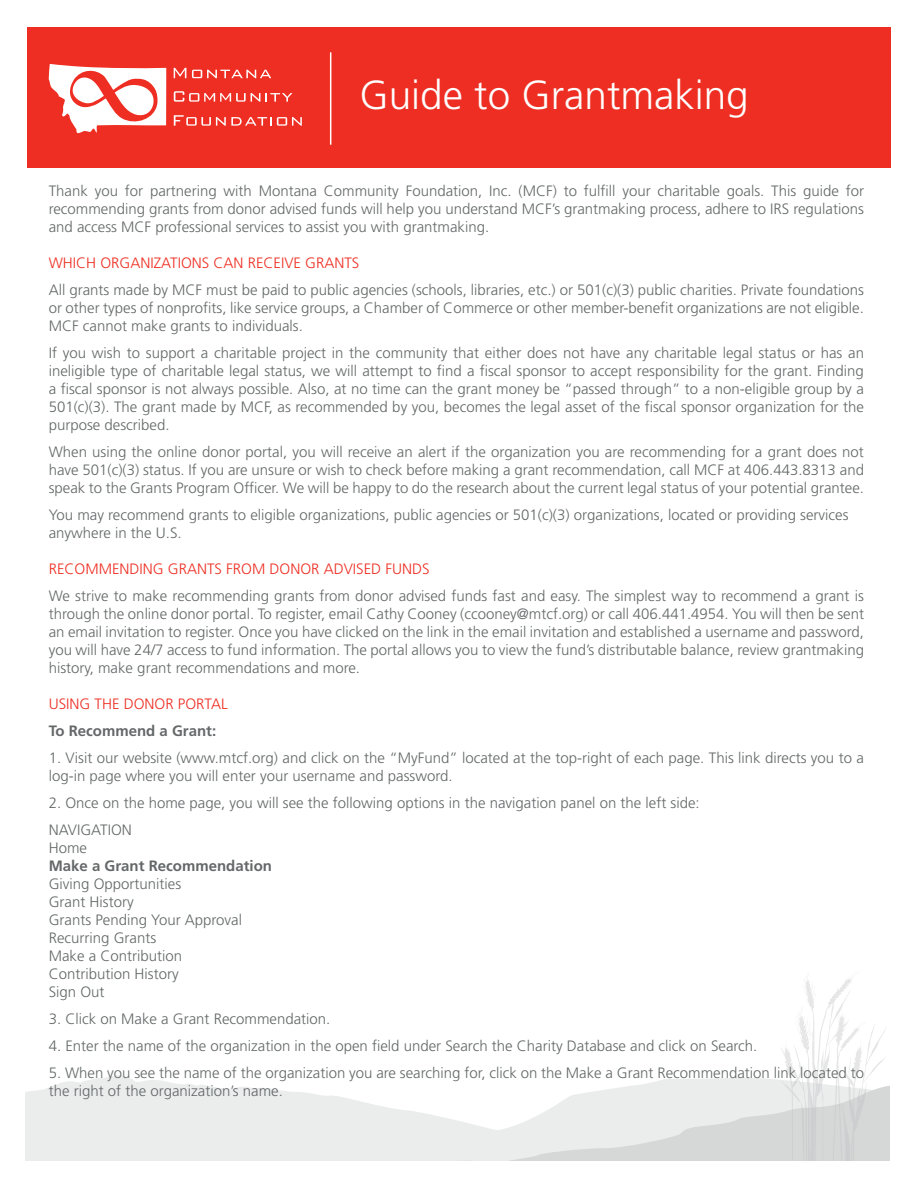
<style>
.page{position:relative;width:918px;height:1188px;background:#fff}
.page>*{position:absolute;margin:0;border:0;box-sizing:border-box;transform-origin:0 0}
.t1{font:300 40.5px "Frutiger LT Std";color:#fff}
.t2{font:300 15px/18px "Frutiger LT Std";color:#646868;text-align:justify}
.t3{font:300 15px "Frutiger LT Std";color:#ee2e22}
.t4{font:700 15px "Frutiger LT Std";color:#646868}
</style>
<div class="page">
<svg style="left:26px;top:1075px;width:143px;height:86px;fill:#ebeded"></svg>
<svg style="left:169px;top:1077px;width:721px;height:84px;fill:#ebeded"></svg>
<svg style="left:781px;top:979px;width:106px;height:182px"></svg>
<div style="left:27px;top:27px;width:864px;height:141px;background:#ee2e22"></div>
<svg style="left:174px;top:68px;width:12px;height:10px"></svg>
<svg style="left:192px;top:70px;width:79px;height:8px"></svg>
<svg style="left:174px;top:91px;width:118px;height:11px"></svg>
<svg style="left:174px;top:115px;width:128px;height:11px"></svg>
<svg style="left:49px;top:64px;width:117px;height:69px"></svg>
<hr style="left:330px;top:52px;width:1px;height:93px;background:#fff">
<h1 class="t1" style="left:360px;top:72px;width:391px">Guide to Grantmaking</h1>
<p class="t2" style="left:49px;top:182px;width:817px">Thank you for partnering with Montana Community Foundation, Inc. (MCF) to fulfill your charitable goals. This guide for recommending grants from donor advised funds will help you understand MCF’s grantmaking process, adhere to IRS regulations and access MCF professional services to assist you with grantmaking.</p>
<p class="t3" style="left:49px;top:254px;width:312px">WHICH ORGANIZATIONS CAN RECEIVE GRANTS</p>
<p class="t2" style="left:49px;top:281px;width:817px">All grants made by MCF must be paid to public agencies (schools, libraries, etc.) or 501(c)(3) public charities. Private foundations or other types of nonprofits, like service groups, a Chamber of Commerce or other member-benefit organizations are not eligible.<br>MCF cannot make grants to individuals.</p>
<p class="t2" style="left:49px;top:344px;width:817px">If you wish to support a charitable project in the community that either does not have any charitable legal status or has an ineligible type of charitable legal status, we will attempt to find a fiscal sponsor to accept responsibility for the grant. Finding a fiscal sponsor is not always possible. Also, at no time can the grant money be “passed through” to a non-eligible group by a 501(c)(3). The grant made by MCF, as recommended by you, becomes the legal asset of the fiscal sponsor organization for the purpose described.</p>
<p class="t2" style="left:49px;top:443px;width:817px">When using the online donor portal, you will receive an alert if the organization you are recommending for a grant does not have 501(c)(3) status. If you are unsure or wish to check before making a grant recommendation, call MCF at 406.443.8313 and speak to the Grants Program Officer. We will be happy to do the research about the current legal status of your potential grantee.</p>
<p class="t2" style="left:49px;top:506px;width:801px">You may recommend grants to eligible organizations, public agencies or 501(c)(3) organizations, located or providing services anywhere in the U.S.</p>
<p class="t3" style="left:49px;top:560px;width:382px">RECOMMENDING GRANTS FROM DONOR ADVISED FUNDS</p>
<p class="t2" style="left:49px;top:587px;width:817px">We strive to make recommending grants from donor advised funds fast and easy. The simplest way to recommend a grant is through the online donor portal. To register, email Cathy Cooney (ccooney@mtcf.org) or call 406.441.4954. You will then be sent an email invitation to register. Once you have clicked on the link in the email invitation and established a username and password, you will have 24/7 access to fund information. The portal allows you to view the fund’s distributable balance, review grantmaking history, make grant recommendations and more.</p>
<p class="t3" style="left:49px;top:695px;width:181px">USING THE DONOR PORTAL</p>
<p class="t4" style="left:49px;top:722px;width:169px">To Recommend a Grant:</p>
<p class="t2" style="left:49px;top:749px;width:817px">1. Visit our website (www.mtcf.org) and click on the “MyFund” located at the top-right of each page. This link directs you to a log-in page where you will enter your username and password.</p>
<p class="t2" style="left:49px;top:789px;width:653px;line-height:27px">2. Once on the home page, you will see the following options in the navigation panel on the left side:<br>NAVIGATION</p>
<p class="t2" style="left:49px;top:839px;width:40px">Home</p>
<p class="t4" style="left:49px;top:857px;width:225px">Make a Grant Recommendation</p>
<p class="t2" style="left:49px;top:875px;width:195px;text-align:left">Giving Opportunities<br>Grant History<br>Grants Pending Your Approval<br>Recurring Grants<br>Make a Contribution<br>Contribution History<br>Sign Out</p>
<p class="t2" style="left:49px;top:1010px;width:283px">3. Click on Make a Grant Recommendation.</p>
<p class="t2" style="left:49px;top:1037px;width:710px">4. Enter the name of the organization in the open field under Search the Charity Database and click on Search.</p>
<p class="t2" style="left:49px;top:1064px;width:817px">5. When you see the name of the organization you are searching for, click on the Make a Grant Recommendation link located to the right of the organization’s name.</p>
</div>
